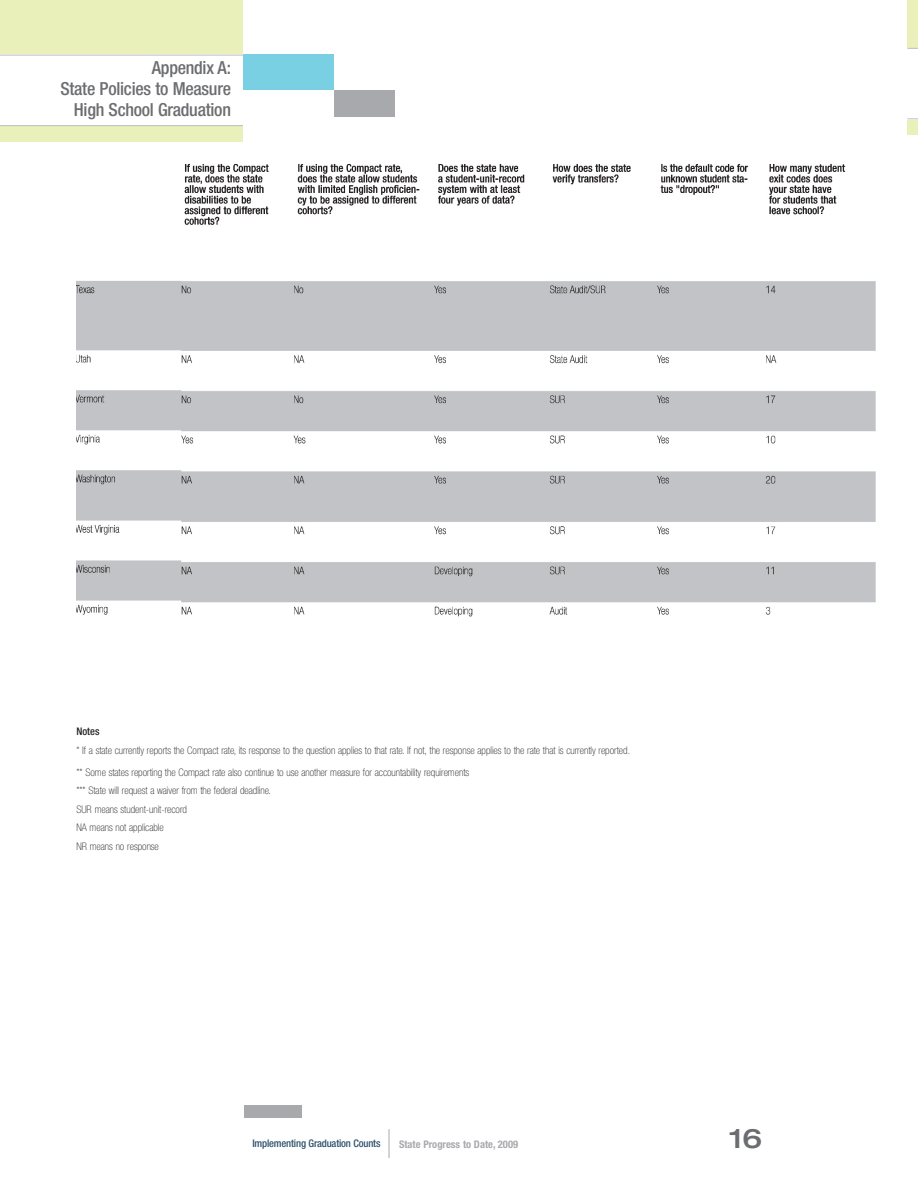
<style>
.page{position:relative;width:918px;height:1188px;background:#fff}
.page>*{position:absolute;margin:0;border:0;box-sizing:border-box;transform-origin:0 0}
.t1{font:500 expanded 27px "Helvetica Neue";color:#6c6d70}
.t2{font:500 condensed 18px/21px "Helvetica Neue";letter-spacing:-.015em;color:#6c6d70;text-align:right}
.t3{font:100 condensed 10.5px/18.6px "Helvetica Neue";color:#231f20}
.t4{font:500 condensed 10.5px "Helvetica Neue";letter-spacing:-.015em;color:#2c506c}
.t5{font:700 condensed 10.5px "Helvetica Neue";color:#a8a9ad}
.t6{font:500 condensed 10.5px "Helvetica Neue";color:#231f20}
</style>
<div class="page">
<div style="left:244px;top:1093px;width:58px;height:25px;background:#a8a9ad"></div>
<svg style="left:389px;top:1129px;width:1px;height:29px"></svg>
<div style="left:907px;top:0;width:11px;height:135px;background:#eaf0b9"></div>
<div style="left:907px;top:48px;width:11px;height:71px;background:#fff"></div>
<div style="left:0;top:1px;width:243px;height:141px;background:#eaf0b9"></div>
<div style="left:0;top:55px;width:243px;height:71px;background:#fff"></div>
<hr style="left:0;top:55px;width:243px;height:1px;background:#bcbdc0">
<hr style="left:0;top:125px;width:243px;height:1px;background:#bcbdc0">
<div style="left:243px;top:55px;width:91px;height:35px;background:#78d0e2"></div>
<div style="left:334px;top:90px;width:61px;height:27px;background:#a8a9ad"></div>
<div style="left:76px;top:162px;width:768px;height:943px;background:#fff"></div>
<img style="left:184px;top:164px;width:662px;height:61px">
<img style="left:76px;top:281px;width:800px;height:336px">
<h2 class="t2" style="left:60px;top:59px;width:172px">Appendix A:<br>State Policies to Measure<br>High School Graduation</h2>
<p class="t6" style="left:76px;top:728px;width:25px">Notes</p>
<p class="t3" style="left:76px;top:740px;width:555px;line-height:22.2px">* If a state currently reports the Compact rate, its response to the question applies to that rate. If not, the response applies to the rate that is currently reported. ** Some states reporting the Compact rate also continue to use another measure for accountability requirements</p>
<p class="t3" style="left:76px;top:782px;width:196px">*** State will request a waiver from the federal deadline.<br>SUR means student-unit-record<br>NA means not applicable<br>NR means no response</p>
<p class="t4" style="left:252px;top:1140px;width:130px">Implementing Graduation Counts</p>
<p class="t5" style="left:399px;top:1138px;width:121px">State Progress to Date, 2009</p>
<h1 class="t1" style="left:729px;top:1128px;width:35px">16</h1>
</div>
